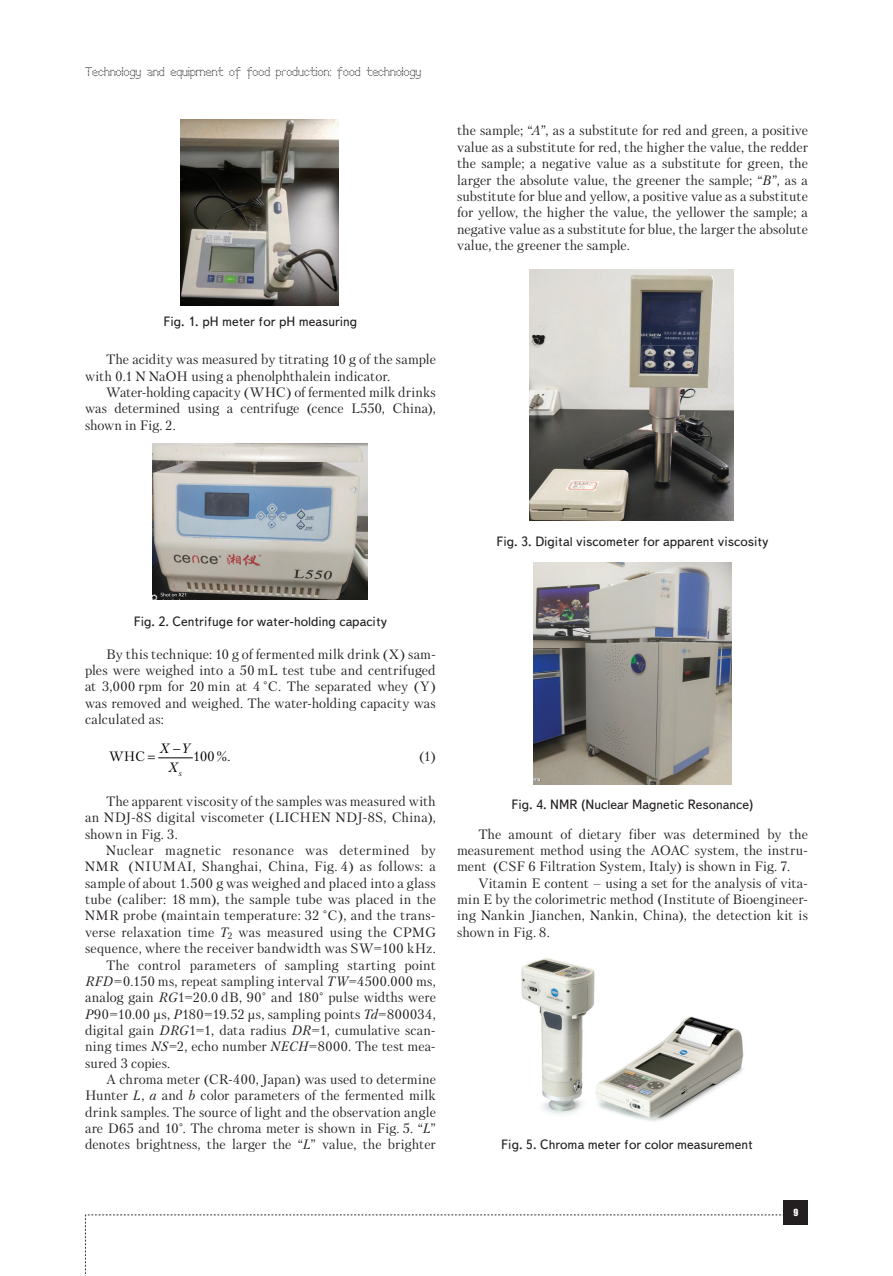
<style>
.page{position:relative;width:893px;height:1276px;background:#fff}
.page>*{position:absolute;margin:0;border:0;box-sizing:border-box;transform-origin:0 0}
.t1{font:13.5px/16.4px "Petersburg C";letter-spacing:.01em;color:#231f20;text-align:justify}
.t2{font:13.5px "Text Book C";color:#231f20}
.t3{font:13.5px "Petersburg C";letter-spacing:.035em;color:#231f20}
.t4{font:13.5px "Petersburg C";letter-spacing:.005em;color:#040503}
.t5{font:italic 13.5px/19.4px "Petersburg C";color:#040503;text-align:center}
.t6{font:12px "Perfo";letter-spacing:.015em;color:#231f20}
.t7{font:9px "Impact";color:#fff}
.t8{font:italic 7.8px "Petersburg C";color:#040503}
.s1{font-style:italic}
</style>
<div class="page">
<svg style="left:85px;top:1214px;width:699px;height:62px"></svg>
<div style="left:784px;top:1200px;width:24px;height:24px;background:#231f20"></div>
<hr style="left:159px;top:757px;width:33px;height:1px;background:#040503">
<img style="left:181px;top:119px;width:157px;height:187px">
<img style="left:152px;top:444px;width:216px;height:156px">
<img style="left:530px;top:270px;width:204px;height:250px">
<img style="left:534px;top:562px;width:197px;height:223px">
<img style="left:521px;top:958px;width:223px;height:163px">
<p class="t6" style="left:85px;top:65px;width:338px">Technology and equipment of food production: food technology</p>
<p class="t1" style="left:457px;top:122px;width:352px">the sample; “<span class="s1">A</span>”, as a substitute for red and green, a positive value as a substitute for red, the higher the value, the redder the sample; a negative value as a substitute for green, the larger the absolute value, the greener the sample; “<span class="s1">B</span>”, as a substitute for blue and yellow, a positive value as a substitute for yellow, the higher the value, the yellower the sample; a negative value as a substitute for blue, the larger the absolute value, the greener the sample.</p>
<p class="t2" style="left:164px;top:314px;width:195px">Fig. 1. pH meter for pH measuring</p>
<p class="t1" style="left:85px;top:351px;width:352px;text-indent:21px">The acidity was measured by titrating 10 g of the sample with 0.1 N NaOH using a phenolphthalein indicator.</p>
<p class="t1" style="left:85px;top:384px;width:352px;text-indent:21px">Water-holding capacity (WHC) of fermented milk drinks was determined using a centrifuge (cence L550, China), shown in Fig. 2.</p>
<p class="t2" style="left:496px;top:534px;width:273px">Fig. 3. Digital viscometer for apparent viscosity</p>
<p class="t2" style="left:134px;top:614px;width:255px">Fig. 2. Centrifuge for water-holding capacity</p>
<p class="t1" style="left:85px;top:646px;width:352px;text-indent:21px">By this technique: 10 g of fermented milk drink (X) sam&shy;ples were weighed into a 50 mL test tube and centrifuged at 3,000 rpm for 20 min at 4 °C. The separated whey (Y) was removed and weighed. The water-holding capacity was calculated as:</p>
<p class="t4" style="left:109px;top:748px;width:38px">WHC</p>
<p class="t4" style="left:193px;top:748px;width:39px">100 %,</p>
<p class="t8" style="left:179px;top:768px;width:4px">s</p>
<p class="t5" style="left:160px;top:738px;width:31px">X Y<br>X</p>
<p class="t1" style="left:227px;top:748px;width:5px">.</p>
<p class="t1" style="left:419px;top:748px;width:18px">(1)</p>
<p class="t1" style="left:85px;top:793px;width:352px;text-indent:21px">The apparent viscosity of the samples was measured with an NDJ-8S digital viscometer (LICHEN NDJ-8S, China), shown in Fig. 3.</p>
<p class="t3" style="left:106px;top:842px;width:331px">Nuclear magnetic resonance was determined by</p>
<p class="t1" style="left:85px;top:858px;width:352px">NMR (NIUMAI, Shanghai, China, Fig. 4) as follows: a</p>
<p class="t1" style="left:85px;top:874px;width:352px">sample of about 1.500 g was weighed and placed into a glass</p>
<p class="t1" style="left:85px;top:891px;width:352px">tube (caliber: 18 mm), the sample tube was placed in the</p>
<p class="t1" style="left:85px;top:907px;width:352px">NMR probe (maintain temperature: 32 °C), and the trans-</p>
<p class="t1" style="left:85px;top:923px;width:352px">verse relaxation time <span class="s1">T</span><sub>2</sub> was measured using the CPMG</p>
<p class="t1" style="left:85px;top:940px;width:352px">sequence, where the receiver bandwidth was SW=100 kHz.</p>
<p class="t1" style="left:106px;top:956px;width:331px">The control parameters of sampling starting point</p>
<p class="t1" style="left:85px;top:973px;width:352px"><span class="s1">RFD</span>=0.150 ms, repeat sampling interval <span class="s1">TW</span>=4500.000 ms,</p>
<p class="t1" style="left:85px;top:989px;width:352px">analog gain <span class="s1">RG</span>1=20.0 dB, 90° and 180° pulse widths were</p>
<p class="t1" style="left:85px;top:1005px;width:352px"><span class="s1">P</span>90=10.00 μs, <span class="s1">P</span>180=19.52 μs, sampling points <span class="s1">Td</span>=800034,</p>
<p class="t1" style="left:85px;top:1022px;width:352px">digital gain <span class="s1">DRG</span>1=1, data radius <span class="s1">DR</span>=1, cumulative scan-</p>
<p class="t1" style="left:85px;top:1038px;width:352px">ning times <span class="s1">NS</span>=2, echo number <span class="s1">NECH</span>=8000. The test mea-</p>
<p class="t1" style="left:85px;top:1054px;width:87px">sured 3 copies.</p>
<p class="t1" style="left:106px;top:1071px;width:331px">A chroma meter (CR-400, Japan) was used to determine</p>
<p class="t1" style="left:85px;top:1087px;width:352px">Hunter <span class="s1">L</span>, <span class="s1">a</span> and <span class="s1">b</span> color parameters of the fermented milk</p>
<p class="t1" style="left:85px;top:1103px;width:352px">drink samples. The source of light and the observation angle</p>
<p class="t1" style="left:85px;top:1120px;width:352px">are D65 and 10°. The chroma meter is shown in Fig. 5. “<span class="s1">L</span>”</p>
<p class="t1" style="left:85px;top:1136px;width:352px">denotes brightness, the larger the “<span class="s1">L</span>” value, the brighter</p>
<p class="t2" style="left:511px;top:797px;width:244px">Fig. 4. NMR (Nuclear Magnetic Resonance)</p>
<p class="t1" style="left:457px;top:825px;width:352px;text-indent:21px">The amount of dietary fiber was determined by the measurement method using the AOAC system, the instru&shy;ment (CSF 6 Filtration System, Italy) is shown in Fig. 7.</p>
<p class="t1" style="left:457px;top:874px;width:352px;text-indent:21px">Vitamin E content – using a set for the analysis of vita&shy;min E by the colorimetric method (Institute of Bioengineer&shy;ing Nankin Jianchen, Nankin, China), the detection kit is shown in Fig. 8.</p>
<p class="t2" style="left:501px;top:1137px;width:253px">Fig. 5. Chroma meter for color measurement</p>
<p class="t7" style="left:793px;top:1205px;width:6px">9</p>
</div>
